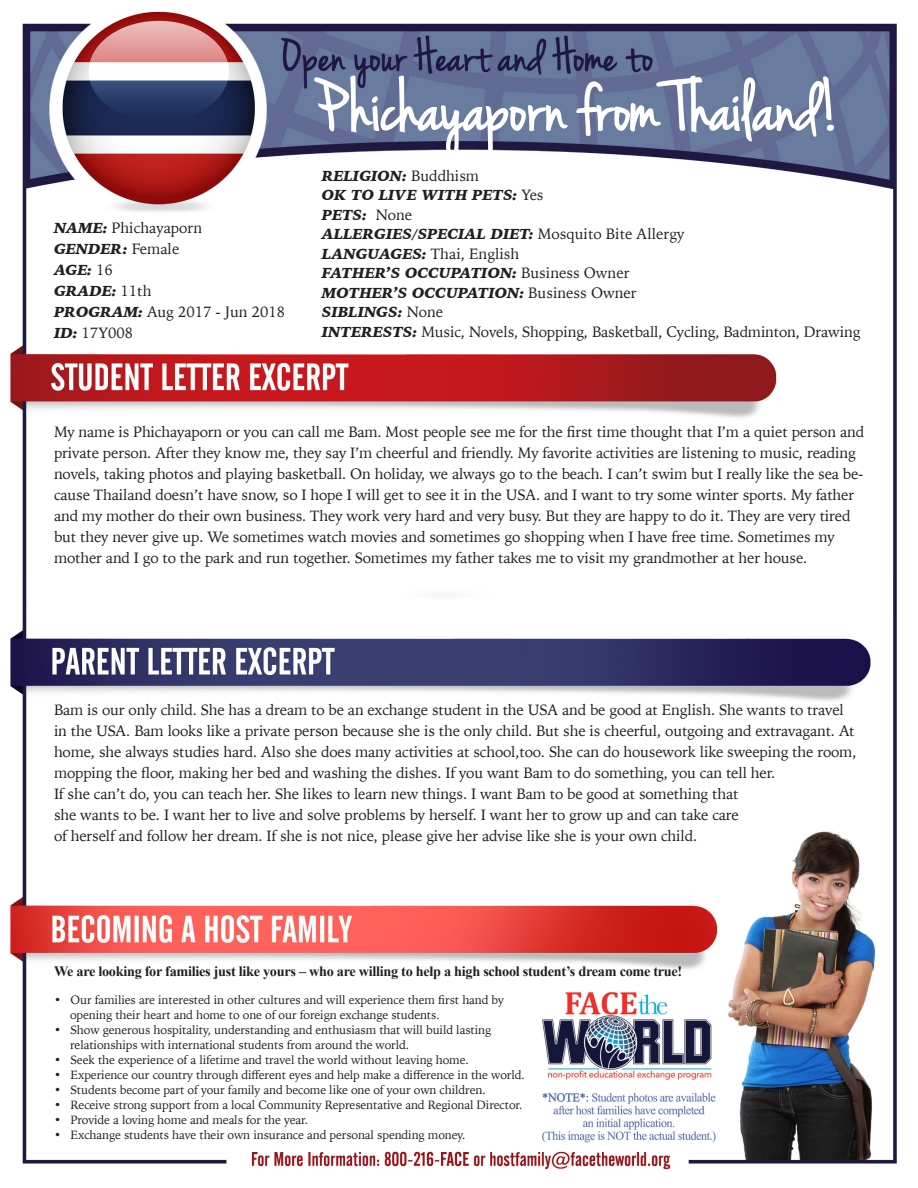
<style>
.page{position:relative;width:918px;height:1188px;background:#fff}
.page>*{position:absolute;margin:0;border:0;box-sizing:border-box;transform-origin:0 0}
.t1{font:73.5px "Jenna Sue";letter-spacing:.01em;color:#fff}
.t2{font:15px/21px "Iowan Old Style";letter-spacing:-.01em;color:#231f20}
.t3{font:italic 900 15px "Iowan Old Style";color:#231f20}
.t4{font:700 14.25px "Times New Roman";letter-spacing:-.02em;color:#231f20}
.t5{font:12px "Iowan Old Style";letter-spacing:-.01em;color:#231f20}
.s1{font-weight:900;font-style:italic}
.s2{font-weight:400;font-style:normal}
</style>
<div class="page">
<img style="left:10px;top:11px;width:887px;height:1159px">
<svg style="left:312px;top:61px;width:256px;height:142px"></svg>
<svg style="left:575px;top:62px;width:261px;height:141px"></svg>
<p class="t2" style="left:54px;top:217px;width:150px"><span class="s1">NAME:</span> Phichayaporn</p>
<p class="t3" style="left:54px;top:239px;width:127px">GENDER: <span class="s2">Female</span></p>
<p class="t3" style="left:54px;top:260px;width:60px">AGE: <span class="s2">16</span></p>
<p class="t3" style="left:54px;top:281px;width:99px">GRADE: <span class="s2">11th</span></p>
<p class="t2" style="left:54px;top:301px;width:233px"><span class="s1">PROGRAM:</span> Aug 2017 - Jun 2018</p>
<p class="t2" style="left:54px;top:322px;width:81px"><span class="s1">ID:</span> 17Y008</p>
<p class="t1" style="left:316px;top:66px;width:525px">P hichayaporn from Thailand!</p>
<p class="t3" style="left:322px;top:165px;width:159px">RELIGION: <span class="s2">Buddhism</span></p>
<p class="t3" style="left:322px;top:185px;width:223px">OK TO LIVE WITH PETS: <span class="s2">Yes</span></p>
<p class="t3" style="left:322px;top:204px;width:92px">PETS: <span class="s2">None</span></p>
<p class="t3" style="left:322px;top:224px;width:364px">ALLERGIES/SPECIAL DIET: <span class="s2">Mosquito Bite Allergy</span></p>
<p class="t2" style="left:322px;top:242px;width:199px"><span class="s1">LANGUAGES:</span> Thai, English</p>
<p class="t3" style="left:322px;top:263px;width:309px">FATHER’S OCCUPATION: <span class="s2">Business Owner</span></p>
<p class="t3" style="left:322px;top:282px;width:316px">MOTHER’S OCCUPATION: <span class="s2">Business Owner</span></p>
<p class="t3" style="left:322px;top:302px;width:123px">SIBLINGS: <span class="s2">None</span></p>
<p class="t2" style="left:322px;top:320px;width:540px"><span class="s1">INTERESTS:</span> Music, Novels, Shopping, Basketball, Cycling, Badminton, Drawing</p>
<p class="t2" style="left:54px;top:420px;width:812px">My name is Phichayaporn or you can call me Bam. Most people see me for the first time thought that I’m a quiet person and private person. After they know me, they say I’m cheerful and friendly. My favorite activities are listening to music, reading novels, taking photos and playing basketball. On holiday, we always go to the beach. I can’t swim but I really like the sea be&shy;cause Thailand doesn’t have snow, so I hope I will get to see it in the USA. and I want to try some winter sports. My father and my mother do their own business. They work very hard and very busy. But they are happy to do it. They are very tired but they never give up. We sometimes watch movies and sometimes go shopping when I have free time. Sometimes my mother and I go to the park and run together. Sometimes my father takes me to visit my grandmother at her house.</p>
<p class="t2" style="left:54px;top:698px;width:804px">Bam is our only child. She has a dream to be an exchange student in the USA and be good at English. She wants to travel in the USA. Bam looks like a private person because she is the only child. But she is cheerful, outgoing and extravagant. At home, she always studies hard. Also she does many activities at school,too. She can do housework like sweeping the room, mopping the floor, making her bed and washing the dishes. If you want Bam to do something, you can tell her.<br>If she can’t do, you can teach her. She likes to learn new things. I want Bam to be good at something that<br>she wants to be. I want her to live and solve problems by herself. I want her to grow up and can take care<br>of herself and follow her dream. If she is not nice, please give her advise like she is your own child.</p>
<p class="t4" style="left:54px;top:961px;width:630px">We are looking for families just like yours – who are willing to help a high school student’s dream come true!</p>
<p class="t5" style="left:54px;top:989px;width:452px">• Our families are interested in other cultures and will experience them first hand by</p>
<p class="t5" style="left:70px;top:1004px;width:371px">opening their heart and home to one of our foreign exchange students.</p>
<p class="t5" style="left:54px;top:1019px;width:439px">• Show generous hospitality, understanding and enthusiasm that will build lasting</p>
<p class="t5" style="left:70px;top:1034px;width:341px">relationships with international students from around the world.</p>
<p class="t5" style="left:54px;top:1049px;width:416px">• Seek the experience of a lifetime and travel the world without leaving home.</p>
<p class="t5" style="left:54px;top:1064px;width:472px">• Experience our country through different eyes and help make a difference in the world.</p>
<p class="t5" style="left:54px;top:1079px;width:433px">• Students become part of your family and become like one of your own children.</p>
<p class="t5" style="left:54px;top:1094px;width:470px">• Receive strong support from a local Community Representative and Regional Director.</p>
<p class="t5" style="left:54px;top:1109px;width:256px">• Provide a loving home and meals for the year.</p>
<p class="t5" style="left:54px;top:1124px;width:413px">• Exchange students have their own insurance and personal spending money.</p>
</div>
